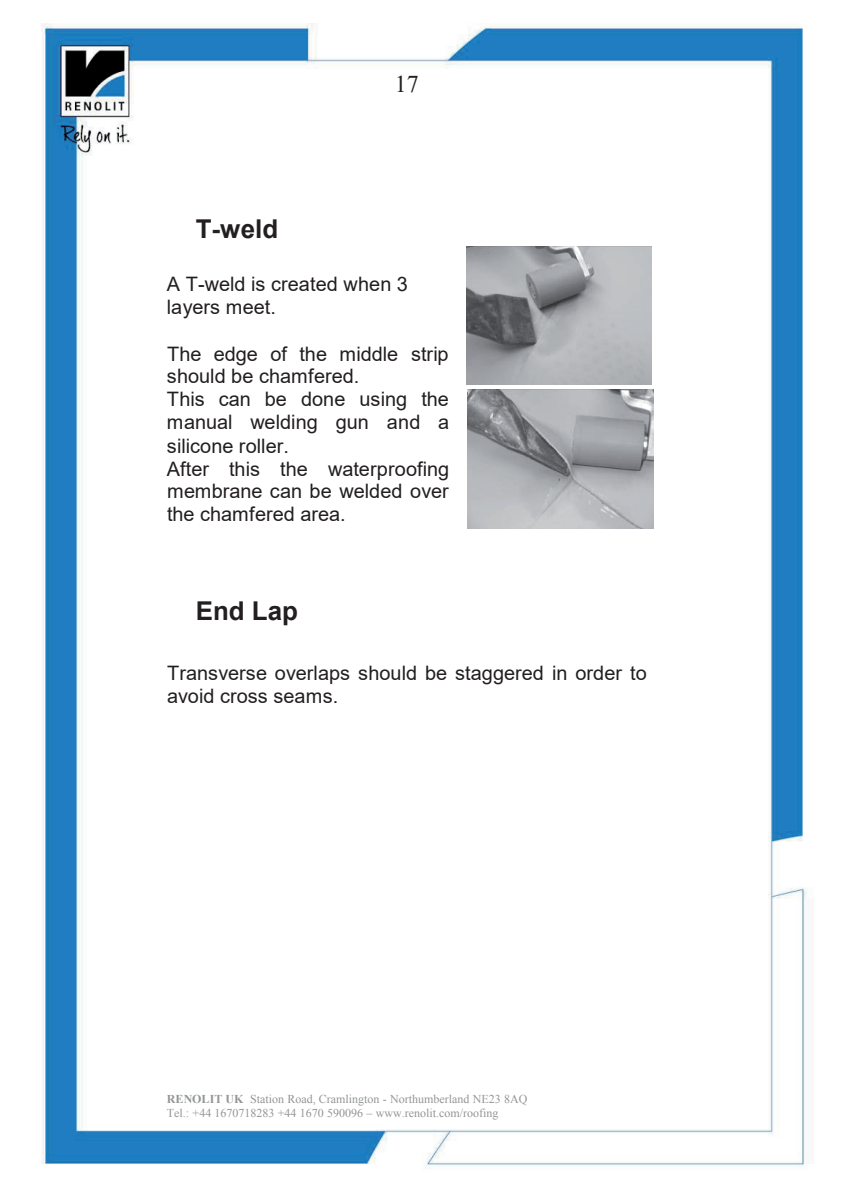
<style>
.page{position:relative;width:842px;height:1191px;background:#fff}
.page>*{position:absolute;margin:0;border:0;box-sizing:border-box;transform-origin:0 0}
.t1{font:700 26px "Arial";color:#231f20}
.t2{font:24px "Times New Roman";color:#231f20}
.t3{font:20px/23px "Arial";color:#231f20}
.t4{font:12px/13.6px "Times New Roman";color:#939598}
.s1{font-weight:700}
</style>
<div class="page">
<img style="left:41px;top:23px;width:773px;height:1146px">
<img style="left:468px;top:389px;width:185px;height:139px">
<img style="left:467px;top:247px;width:185px;height:137px">
<p class="t2" style="left:395px;top:67px;width:25px">17</p>
<h1 class="t1" style="left:196px;top:211px;width:84px">T-weld</h1>
<p class="t3" style="left:167px;top:273px;width:242px">A T-weld is created when 3 layers meet.</p>
<p class="t3" style="left:167px;top:342px;width:284px">The edge of the middle strip should be chamfered.<br>This can be done using the manual welding gun and a silicone roller.<br>After this the waterproofing membrane can be welded over the chamfered area.</p>
<h1 class="t1" style="left:196px;top:592px;width:104px">End Lap</h1>
<p class="t3" style="left:167px;top:661px;width:481px">Transverse overlaps should be staggered in order to avoid cross seams.</p>
<p class="t4" style="left:167px;top:1092px;width:362px"><span class="s1">RENOLIT UK</span> Station Road, Cramlington - Northumberland NE23 8AQ<br>Tel.: +44 1670718283 +44 1670 590096 – www.renolit.com/roofing</p>
</div>
